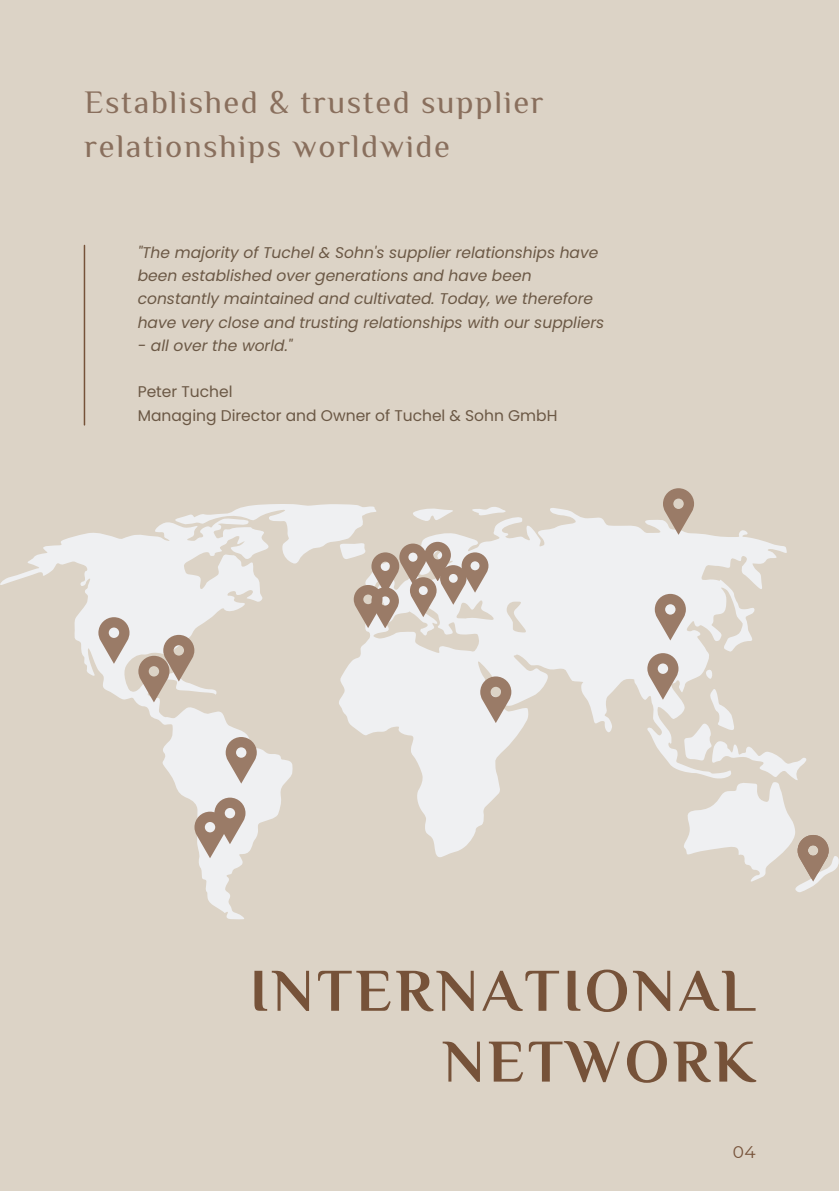
<style>
.page{position:relative;width:839px;height:1191px;background:#fff}
.page>*{position:absolute;margin:0;border:0;box-sizing:border-box;transform-origin:0 0}
.t1{font:700 60.6px/70.8px "El Messiri";letter-spacing:.06em;color:#765239;text-align:right}
.t2{font:32.4px/44.4px "El Messiri";letter-spacing:.05em;color:#896f5d}
.t3{font:17px "Montserrat";color:#765239}
.t4{font:italic 15.4px/23.2px "Poppins";color:#6b5845}
.t5{font:15.4px "Poppins";color:#6b5845}
</style>
<div class="page">
<div style="left:0;top:0;width:838px;height:1191px;background:#dcd3c6"></div>
<hr style="left:84px;top:245px;width:1px;height:180px;background:#765239">
<svg style="left:339px;top:508px;width:448px;height:349px;fill:#eff0f2"></svg>
<svg style="left:0;top:522px;width:293px;height:398px"></svg>
<svg style="left:98px;top:617px;width:31px;height:47px"></svg>
<svg style="left:647px;top:653px;width:191px;height:239px"></svg>
<svg style="left:654px;top:594px;width:31px;height:46px"></svg>
<svg style="left:663px;top:488px;width:31px;height:47px"></svg>
<svg style="left:480px;top:676px;width:31px;height:47px"></svg>
<svg style="left:169px;top:504px;width:338px;height:124px"></svg>
<svg style="left:138px;top:635px;width:56px;height:67px"></svg>
<svg style="left:226px;top:737px;width:31px;height:47px"></svg>
<svg style="left:194px;top:798px;width:51px;height:60px;background:#c2b2a8"></svg>
<p class="t2" style="left:84px;top:80px;width:461px">Established &amp; trusted supplier relationships worldwide</p>
<p class="t4" style="left:138px;top:241px;width:468px">"The majority of Tuchel &amp; Sohn's supplier relationships have been established over generations and have been constantly maintained and cultivated. Today, we therefore have very close and trusting relationships with our suppliers</p>
<p class="t4" style="left:138px;top:334px;width:156px">- all over the world."</p>
<p class="t5" style="left:138px;top:381px;width:96px">Peter Tuchel</p>
<p class="t5" style="left:138px;top:404px;width:421px">Managing Director and Owner of Tuchel &amp; Sohn GmbH</p>
<p class="t1" style="left:250px;top:954px;width:507px">INTERNATIONAL<br>NETWORK</p>
<p class="t3" style="left:732px;top:1141px;width:24px">04</p>
</div>
